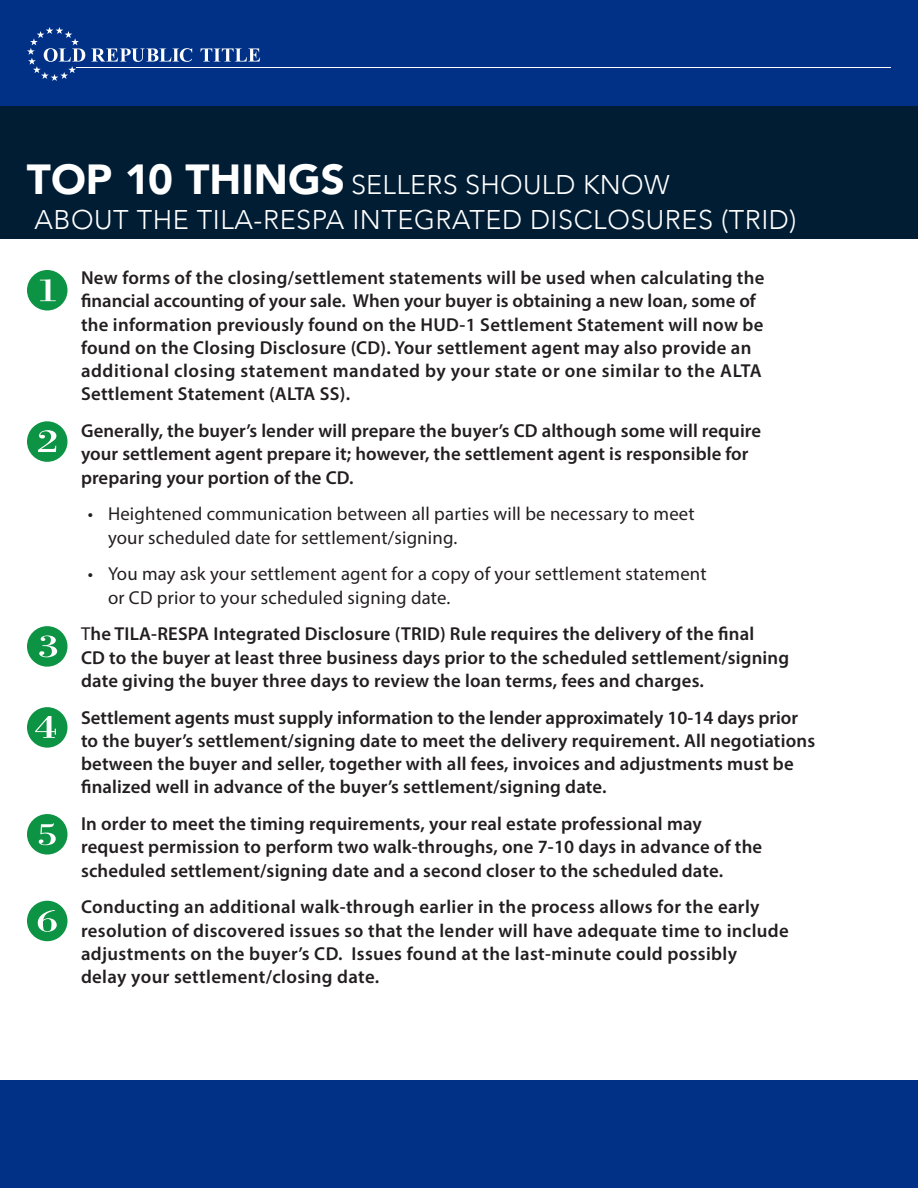
<style>
.page{position:relative;width:918px;height:1188px;background:#fff}
.page>*{position:absolute;margin:0;border:0;box-sizing:border-box;transform-origin:0 0}
.t1{font:300 27px "Avenir";letter-spacing:.02em;color:#fff}
.t2{font:600 18.75px/23.2px "Myriad Pro";letter-spacing:.01em;color:#231f20}
.t3{font:18.75px/23.2px "Myriad Pro";letter-spacing:.01em;color:#231f20}
.s1{font-weight:900;font-size:42px}
.s2{font-weight:400}
</style>
<div class="page">
<div style="left:0;top:1080px;width:918px;height:108px;background:#003186"></div>
<svg style="left:27px;top:270px;width:41px;height:40px"></svg>
<svg style="left:27px;top:421px;width:40px;height:41px"></svg>
<svg style="left:27px;top:626px;width:40px;height:41px"></svg>
<svg style="left:27px;top:707px;width:40px;height:41px"></svg>
<svg style="left:27px;top:814px;width:40px;height:41px"></svg>
<svg style="left:27px;top:901px;width:41px;height:40px"></svg>
<div style="left:0;top:104px;width:918px;height:135px;background:#001d34"></div>
<div style="left:0;top:0;width:918px;height:106px;background:#003186"></div>
<svg style="left:91px;top:48px;width:101px;height:14px"></svg>
<svg style="left:201px;top:48px;width:59px;height:14px"></svg>
<svg style="left:27px;top:27px;width:58px;height:54px"></svg>
<hr style="left:76px;top:67px;width:815px;height:1px;background:#fff">
<p class="t1" style="left:27px;top:169px;width:644px"><span class="s1">TOP 10 THINGS</span> SELLERS SHOULD KNOW</p>
<p class="t1" style="left:34px;top:204px;width:763px">ABOUT THE TILA-RESPA INTEGRATED DISCLOSURES (TRID)</p>
<p class="t2" style="left:81px;top:266px;width:685px">New forms of the closing/settlement statements will be used when calculating the financial accounting of your sale. When your buyer is obtaining a new loan, some of the information previously found on the HUD-1 Settlement Statement will now be found on the Closing Disclosure (CD). Your settlement agent may also provide an additional closing statement mandated by your state or one similar to the ALTA Settlement Statement (ALTA SS).</p>
<p class="t2" style="left:81px;top:419px;width:682px">Generally, the buyer’s lender will prepare the buyer’s CD although some will require your settlement agent prepare it; however, the settlement agent is responsible for preparing your portion of the CD.</p>
<p class="t3" style="left:108px;top:502px;width:588px;text-indent:-20px">• Heightened communication between all parties will be necessary to meet your scheduled date for settlement/signing.</p>
<p class="t3" style="left:108px;top:562px;width:600px;text-indent:-20px">• You may ask your settlement agent for a copy of your settlement statement or CD prior to your scheduled signing date.</p>
<p class="t2" style="left:81px;top:622px;width:710px"><span class="s2">T</span>he TILA-RESPA Integrated Disclosure (TRID) Rule requires the delivery of the final<br>CD to the buyer at least three business days prior to the scheduled settlement/signing date giving the buyer three days to review the loan terms, fees and charges.</p>
<p class="t2" style="left:81px;top:705px;width:736px">Settlement agents must supply information to the lender approximately 10-14 days prior to the buyer’s settlement/signing date to meet the delivery requirement. All negotiations between the buyer and seller, together with all fees, invoices and adjustments must be finalized well in advance of the buyer’s settlement/signing date.</p>
<p class="t2" style="left:81px;top:812px;width:683px">In order to meet the timing requirements, your real estate professional may request permission to perform two walk-throughs, one 7-10 days in advance of the scheduled settlement/signing date and a second closer to the scheduled date.</p>
<p class="t2" style="left:81px;top:895px;width:709px">Conducting an additional walk-through earlier in the process allows for the early resolution of discovered issues so that the lender will have adequate time to include adjustments on the buyer’s CD. Issues found at the last-minute could possibly<br>delay your settlement/closing date.</p>
</div>
